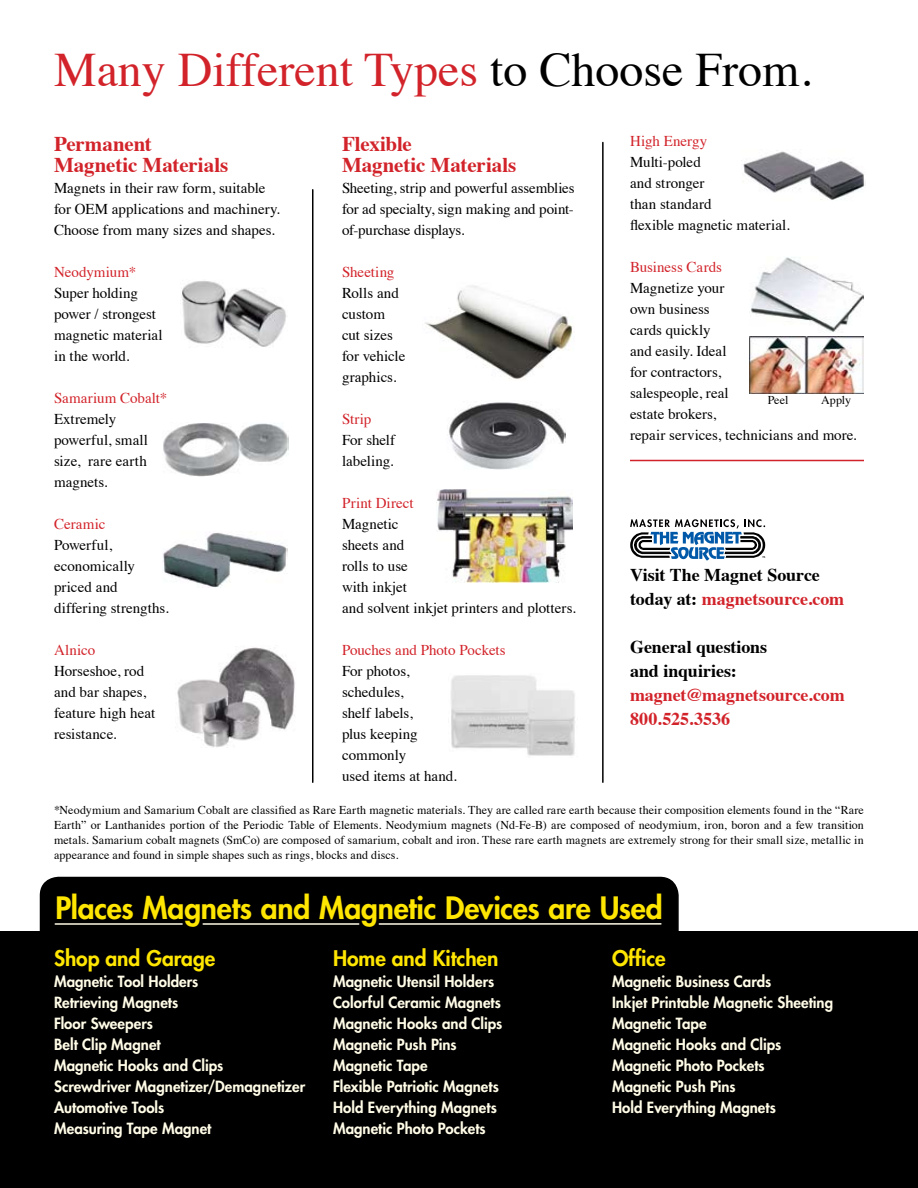
<style>
.page{position:relative;width:918px;height:1188px;background:#fff}
.page>*{position:absolute;margin:0;border:0;box-sizing:border-box;transform-origin:0 0}
.t1{font:48px "Times";color:#d2232a}
.t2{font:800 30px "Futura";letter-spacing:-.01em;color:#ffe600}
.t3{font:700 21px/21px "Times";letter-spacing:-.005em;color:#d2232a}
.t4{font:800 21px "Futura";letter-spacing:-.005em;color:#ffe600}
.t5{font:700 18px/24px "Times";letter-spacing:-.005em;color:#000}
.t6{font:700 18px/24px "Times";letter-spacing:-.005em;color:#d2232a}
.t7{font:15px/21px "Times";color:#000}
.t8{font:800 15px/21px "Futura";color:#fffce7}
.t9{font:15px "Times";color:#d2232a}
.t10{font:12px/15px "Times";letter-spacing:.005em;color:#000;text-align:justify}
.s1{color:#000}
.s2{color:#d2232a}
</style>
<div class="page">
<div style="left:40px;top:878px;width:638px;height:93px;background:#000;border-radius:18px"></div>
<div style="left:40px;top:877px;width:639px;height:95px;border:2px solid #000;border-radius:18px"></div>
<hr style="left:630px;top:460px;width:234px;height:1px;background:#d2232a">
<hr style="left:312px;top:190px;width:2px;height:592px;background:#000">
<div style="left:0;top:931px;width:918px;height:257px;background:#000"></div>
<hr style="left:602px;top:142px;width:2px;height:640px;background:#000">
<img style="left:163px;top:532px;width:125px;height:56px">
<img style="left:163px;top:423px;width:125px;height:54px">
<img style="left:180px;top:281px;width:106px;height:67px">
<img style="left:449px;top:401px;width:116px;height:68px">
<img style="left:425px;top:285px;width:148px;height:94px">
<img style="left:436px;top:490px;width:137px;height:93px">
<img style="left:451px;top:675px;width:124px;height:81px">
<img style="left:743px;top:150px;width:123px;height:50px">
<img style="left:750px;top:257px;width:114px;height:76px">
<img style="left:750px;top:337px;width:114px;height:56px">
<svg style="left:630px;top:519px;width:135px;height:42px"></svg>
<hr style="left:55px;top:923px;width:127px;height:2px;background:#fffce7">
<hr style="left:203px;top:923px;width:156px;height:2px;background:#fffce7">
<hr style="left:379px;top:923px;width:282px;height:2px;background:#fffce7">
<img style="left:177px;top:647px;width:118px;height:100px">
<h1 class="t1" style="left:54px;top:24px;width:759px">Many Different Types <span class="s1">to Choose From.</span></h1>
<h3 class="t3" style="left:54px;top:131px;width:176px">Permanent<br>Magnetic Materials</h3>
<p class="t7" style="left:54px;top:176px;width:228px">Magnets in their raw form, suitable for OEM applications and machinery.<br>Choose from many sizes and shapes.</p>
<p class="t9" style="left:54px;top:258px;width:84px">Neodymium*</p>
<p class="t7" style="left:54px;top:281px;width:110px">Super holding power / strongest magnetic material in the world.</p>
<p class="t9" style="left:54px;top:384px;width:115px">Samarium Cobalt*</p>
<p class="t7" style="left:54px;top:407px;width:96px">Extremely powerful, small size, rare earth magnets.</p>
<p class="t9" style="left:54px;top:510px;width:53px">Ceramic</p>
<p class="t7" style="left:54px;top:533px;width:116px">Powerful, economically priced and differing strengths.</p>
<p class="t9" style="left:54px;top:636px;width:43px">Alnico</p>
<p class="t7" style="left:54px;top:659px;width:103px">Horseshoe, rod and bar shapes, feature high heat resistance.</p>
<h3 class="t3" style="left:342px;top:131px;width:176px">Flexible<br>Magnetic Materials</h3>
<p class="t7" style="left:342px;top:176px;width:234px;text-align:justify">Sheeting, strip and powerful assemblies for ad specialty, sign making and point&shy;of-purchase displays.</p>
<p class="t9" style="left:342px;top:258px;width:54px">Sheeting</p>
<p class="t7" style="left:342px;top:281px;width:65px">Rolls and custom cut sizes for vehicle graphics.</p>
<p class="t9" style="left:342px;top:405px;width:31px">Strip</p>
<p class="t7" style="left:342px;top:428px;width:55px">For shelf labeling.</p>
<p class="t9" style="left:342px;top:489px;width:73px">Print Direct</p>
<p class="t7" style="left:342px;top:512px;width:235px">Magnetic<br>sheets and<br>rolls to use<br>with inkjet<br>and solvent inkjet printers and plotters.</p>
<p class="t9" style="left:342px;top:636px;width:165px">Pouches and Photo Pockets</p>
<p class="t7" style="left:342px;top:659px;width:116px">For photos, schedules,<br>shelf labels,<br>plus keeping commonly<br>used items at hand.</p>
<p class="t9" style="left:630px;top:127px;width:79px">High Energy</p>
<p class="t7" style="left:630px;top:150px;width:161px">Multi-poled<br>and stronger<br>than standard<br>flexible magnetic material.</p>
<p class="t9" style="left:630px;top:253px;width:94px">Business Cards</p>
<p class="t7" style="left:630px;top:276px;width:228px">Magnetize your<br>own business<br>cards quickly<br>and easily. Ideal<br>for contractors,<br>salespeople, real<br>estate brokers,<br>repair services, technicians and more.</p>
<p class="t10" style="left:768px;top:392px;width:22px">Peel</p>
<p class="t10" style="left:821px;top:392px;width:31px">Apply</p>
<p class="t5" style="left:630px;top:561px;width:216px">Visit The Magnet Source today at: <span class="s2">magnetsource.com</span></p>
<p class="t5" style="left:630px;top:633px;width:139px">General questions and inquiries:</p>
<p class="t6" style="left:630px;top:681px;width:216px">magnet@magnetsource.com<br>800.525.3536</p>
<p class="t10" style="left:54px;top:802px;width:811px">*Neodymium and Samarium Cobalt are classified as Rare Earth magnetic materials. They are called rare earth because their composition elements found in the “Rare Earth” or Lanthanides portion of the Periodic Table of Elements. Neodymium magnets (Nd-Fe-B) are composed of neodymium, iron, boron and a few transition metals. Samarium cobalt magnets (SmCo) are composed of samarium, cobalt and iron. These rare earth magnets are extremely strong for their small size, metallic in appearance and found in simple shapes such as rings, blocks and discs.</p>
<h2 class="t2" style="left:55px;top:888px;width:609px">Places Magnets and Magnetic Devices are Used</h2>
<h3 class="t4" style="left:54px;top:944px;width:163px">Shop and Garage</h3>
<p class="t8" style="left:54px;top:971px;width:253px">Magnetic Tool Holders<br>Retrieving Magnets<br>Floor Sweepers<br>Belt Clip Magnet<br>Magnetic Hooks and Clips<br>Screwdriver Magnetizer/Demagnetizer<br>Automotive Tools<br>Measuring Tape Magnet</p>
<h3 class="t4" style="left:333px;top:944px;width:167px">Home and Kitchen</h3>
<p class="t8" style="left:333px;top:971px;width:171px">Magnetic Utensil Holders<br>Colorful Ceramic Magnets<br>Magnetic Hooks and Clips<br>Magnetic Push Pins<br>Magnetic Tape<br>Flexible Patriotic Magnets<br>Hold Everything Magnets<br>Magnetic Photo Pockets</p>
<h3 class="t4" style="left:612px;top:944px;width:55px">Office</h3>
<p class="t8" style="left:612px;top:971px;width:223px">Magnetic Business Cards<br>Inkjet Printable Magnetic Sheeting<br>Magnetic Tape<br>Magnetic Hooks and Clips<br>Magnetic Photo Pockets<br>Magnetic Push Pins<br>Hold Everything Magnets</p>
</div>
